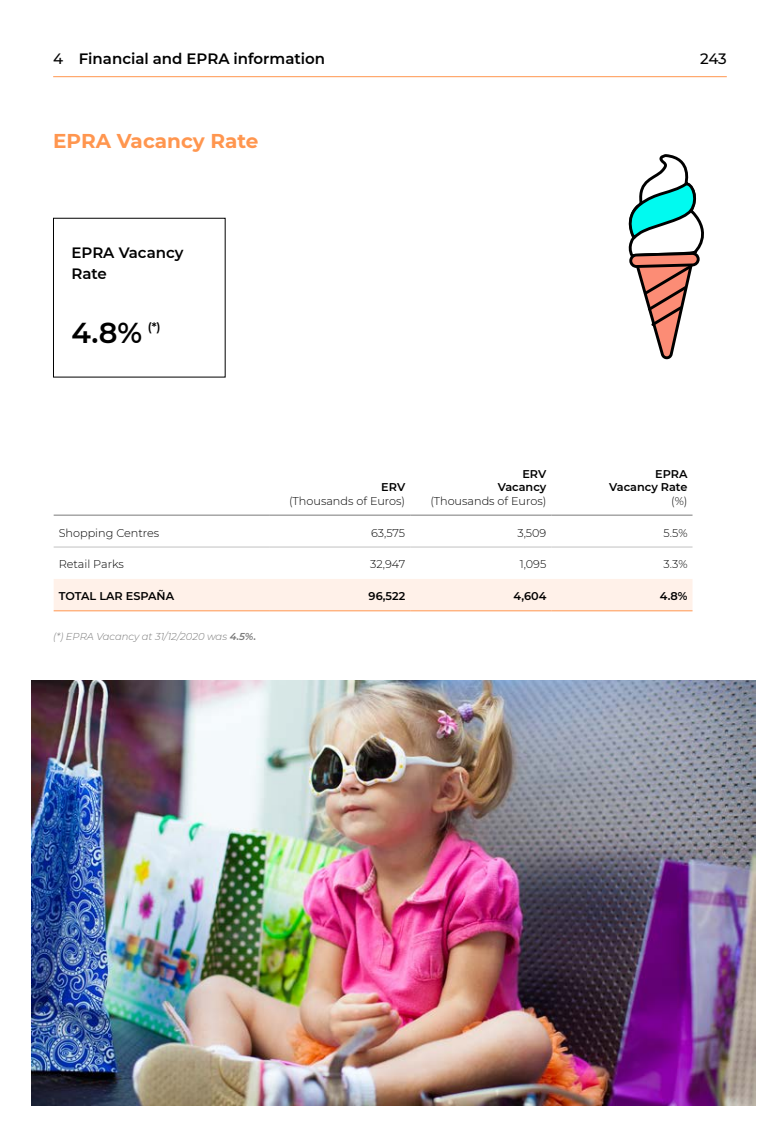
<style>
.page{position:relative;width:780px;height:1134px;background:#fff}
.page>*{position:absolute;margin:0;border:0;box-sizing:border-box;transform-origin:0 0}
.Destacados{font:600 28.75px "Montserrat";color:#000}
._16_Bold_C5{font:700 20px "Montserrat";color:#ff964f}
.Destacados-2{font:600 15px/21.2px "Montserrat";color:#000}
.t1{font:500 15px "Montserrat";color:#000}
.Destacados-3{font:600 11.62px "Montserrat";color:#000}
.t2{font:300 11.25px "Montserrat";color:#000}
.t3{font:600 11.25px/13.5px "Montserrat";color:#000;text-align:right}
.legales{font:italic 300 10px "Montserrat";color:#7a7a7a}
.s1{font-weight:500}
.s2{font-weight:300}
.s3{font-weight:600}
</style>
<div class="page">
<img style="left:32px;top:680px;width:723px;height:426px">
<hr style="left:53px;top:76px;width:673px;height:1px;background:#ff964f">
<svg style="left:628px;top:156px;width:76px;height:204px"></svg>
<div style="left:54px;top:579px;width:638px;height:31px;background:#fff1e9"></div>
<hr style="left:54px;top:547px;width:215px;height:1px;background:#c2c2c2">
<hr style="left:269px;top:547px;width:141px;height:1px;background:#c2c2c2">
<hr style="left:410px;top:547px;width:141px;height:1px;background:#c2c2c2">
<hr style="left:551px;top:547px;width:141px;height:1px;background:#c2c2c2">
<hr style="left:269px;top:610px;width:141px;height:1px;background:#ff964f">
<hr style="left:410px;top:610px;width:141px;height:1px;background:#ff964f">
<hr style="left:551px;top:610px;width:141px;height:1px;background:#ff964f">
<hr style="left:54px;top:610px;width:215px;height:1px;background:#ff964f">
<hr style="left:269px;top:515px;width:141px;height:1px;background:#7a7a7a">
<hr style="left:410px;top:515px;width:141px;height:1px;background:#7a7a7a">
<hr style="left:551px;top:515px;width:141px;height:1px;background:#7a7a7a">
<hr style="left:54px;top:515px;width:215px;height:1px;background:#7a7a7a">
<h3 class="Destacados-2" style="left:53px;top:47px;width:273px"><span class="s1">4</span> Financial and EPRA information</h3>
<h3 class="t1" style="left:700px;top:48px;width:28px">243</h3>
<p class="_16_Bold_C5" style="left:53px;top:126px;width:207px">EPRA Vacancy Rate</p>
<p class="Destacados-2" style="left:71px;top:241px;width:113px">EPRA Vacancy<br>Rate</p>
<p class="Destacados" style="left:71px;top:312px;width:72px">4.8%</p>
<p class="Destacados-3" style="left:148px;top:319px;width:14px">(*)</p>
<p class="t3" style="left:381px;top:480px;width:25px">ERV</p>
<p class="t2" style="left:289px;top:493px;width:117px">(Thousands of Euros)</p>
<p class="t3" style="left:497px;top:466px;width:50px">ERV<br>Vacancy</p>
<p class="t2" style="left:430px;top:493px;width:117px">(Thousands of Euros)</p>
<p class="t3" style="left:655px;top:466px;width:34px">EPRA</p>
<p class="t3" style="left:609px;top:480px;width:80px">Vacancy Rate <span class="s2">(%)</span></p>
<p class="t2" style="left:59px;top:525px;width:102px">Shopping Centres</p>
<p class="t2" style="left:371px;top:525px;width:36px">63,575</p>
<p class="t2" style="left:517px;top:525px;width:30px">3,509</p>
<p class="t2" style="left:663px;top:525px;width:25px">5.5%</p>
<p class="t2" style="left:59px;top:557px;width:67px">Retail Parks</p>
<p class="t2" style="left:370px;top:557px;width:36px">32,947</p>
<p class="t2" style="left:520px;top:557px;width:28px">1,095</p>
<p class="t2" style="left:663px;top:557px;width:25px">3.3%</p>
<p class="t3" style="left:59px;top:589px;width:117px">TOTAL LAR ESPAÑA</p>
<p class="t3" style="left:368px;top:589px;width:38px">96,522</p>
<p class="t3" style="left:513px;top:589px;width:34px">4,604</p>
<p class="t3" style="left:660px;top:589px;width:29px">4.8%</p>
<p class="legales" style="left:53px;top:629px;width:204px">(*) EPRA Vacancy at 31/12/2020 was <span class="s3">4.5%.</span></p>
</div>
